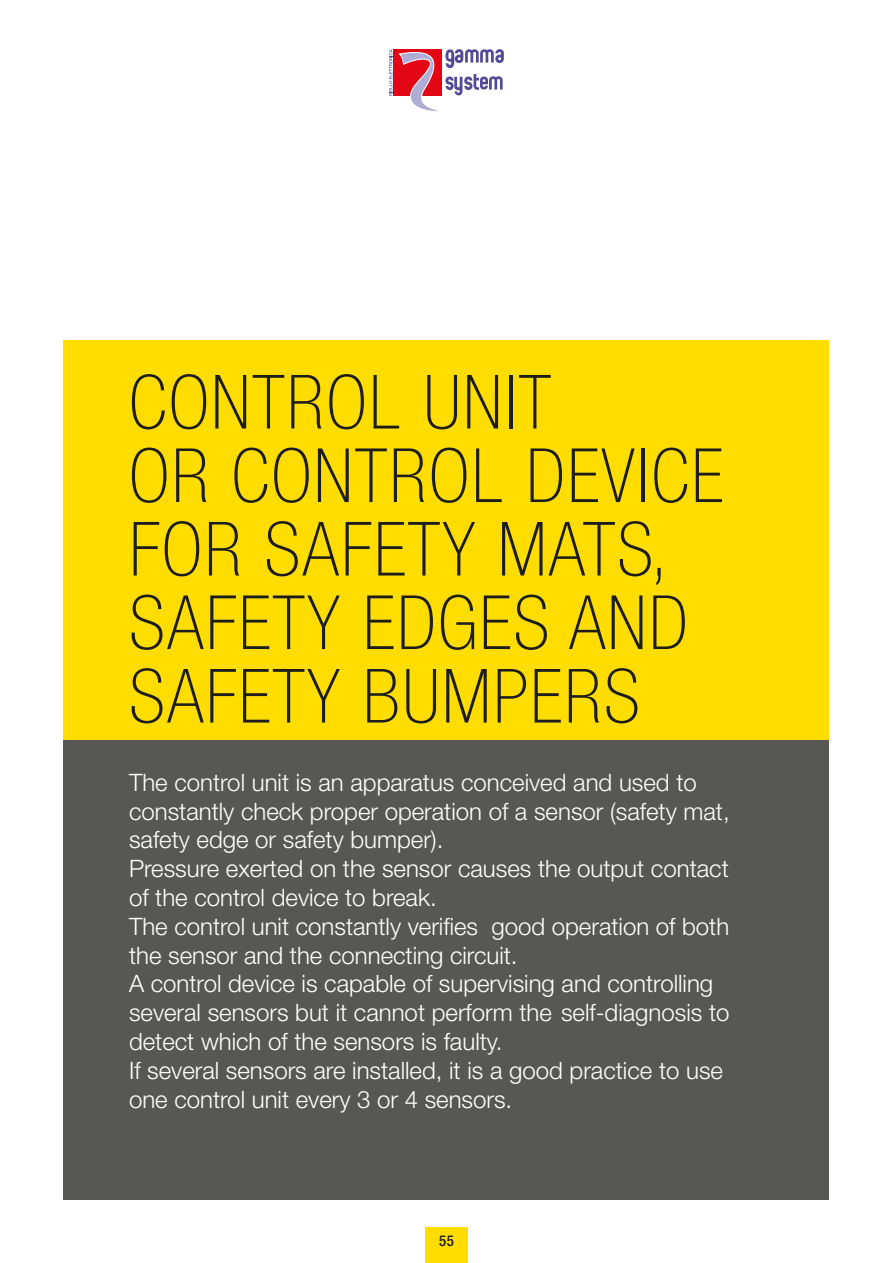
<style>
.page{position:relative;width:893px;height:1263px;background:#fff}
.page>*{position:absolute;margin:0;border:0;box-sizing:border-box;transform-origin:0 0}
.t1{font:100 condensed 75px/73.5px "Helvetica Neue LT Std";letter-spacing:.03em;color:#1d1d1b}
.t2{font:300 24px/28.8px "Helvetica Neue LT Std";color:#fff}
.t3{font:500 condensed 15px "Helvetica Neue LT Std";color:#1d1d1b}
</style>
<div class="page">
<div style="left:425px;top:1227px;width:43px;height:36px;background:#fd0"></div>
<div style="left:64px;top:740px;width:765px;height:459px;background:#575756"></div>
<div style="left:64px;top:340px;width:765px;height:400px;background:#fd0"></div>
<div style="left:394px;top:49px;width:48px;height:47px;background:#e30614"></div>
<svg style="left:398px;top:49px;width:106px;height:62px"></svg>
<svg style="left:389px;top:49px;width:3px;height:47px"></svg>
<h1 class="t1" style="left:129px;top:365px;width:596px">CONTROL UNIT<br>OR CONTROL DEVICE<br>FOR SAFETY MATS,<br>SAFETY EDGES AND<br>SAFETY BUMPERS</h1>
<p class="t2" style="left:129px;top:767px;width:602px">The control unit is an apparatus conceived and used to constantly check proper operation of a sensor (safety mat, safety edge or safety bumper).<br>Pressure exerted on the sensor causes the output contact of the control device to break.<br>The control unit constantly verifies good operation of both the sensor and the connecting circuit.<br>A control device is capable of supervising and controlling several sensors but it cannot perform the self-diagnosis to detect which of the sensors is faulty.<br>If several sensors are installed, it is a good practice to use one control unit every 3 or 4 sensors.</p>
<p class="t3" style="left:439px;top:1232px;width:16px">55</p>
</div>
